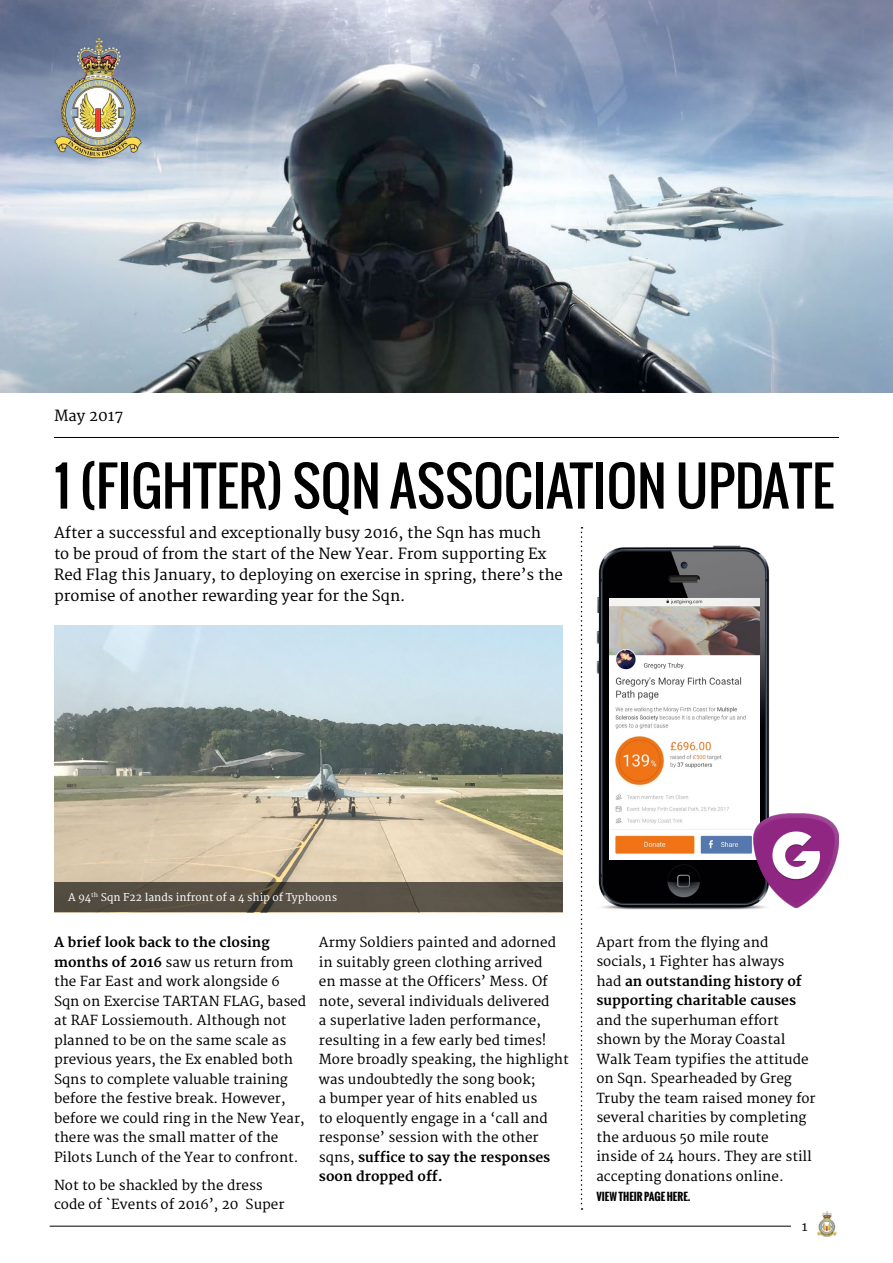
<style>
.page{position:relative;width:893px;height:1263px;background:#fff}
.page>*{position:absolute;margin:0;border:0;box-sizing:border-box;transform-origin:0 0}
.t1{font:52.8px "Oswald";color:#000}
.t2{font:15px/21px "Merriweather";color:#000}
.t3{font:13.5px/19.5px "Merriweather";color:#000}
.t4{font:12.75px "Merriweather";color:#000}
.t5{font:10.5px "Merriweather";color:#fff}
.t6{font:700 10.5px "Oswald";color:#000}
.s1{font-weight:700}
</style>
<div class="page">
<hr style="left:50px;top:1226px;width:741px;height:1px;background:#000">
<img style="left:817px;top:1211px;width:19px;height:26px">
<hr style="left:54px;top:437px;width:785px;height:1px;background:#000">
<img style="left:0;top:0;width:893px;height:392px">
<img style="left:48px;top:38px;width:95px;height:124px">
<img style="left:54px;top:625px;width:508px;height:257px">
<div style="left:54px;top:882px;width:508px;height:30px;background:#585044"></div>
<img style="left:580px;top:528px;width:190px;height:406px">
<img style="left:609px;top:598px;width:151px;height:261px">
<img style="left:753px;top:813px;width:86px;height:95px">
<svg style="left:581px;top:527px;width:1px;height:683px"></svg>
<p class="t2" style="left:54px;top:405px;width:71px">May 2017</p>
<h1 class="t1" style="left:54px;top:446px;width:782px">1 (FIGHTER) SQN ASSOCIATION UPDATE</h1>
<p class="t2" style="left:54px;top:523px;width:510px">After a successful and exceptionally busy 2016, the Sqn has much<br>to be proud of from the start of the New Year. From supporting Ex Red Flag this January, to deploying on exercise in spring, there’s the promise of another rewarding year for the Sqn.</p>
<p class="t5" style="left:68px;top:891px;width:270px">A 94<sup>th</sup> Sqn F22 lands infront of a 4 ship of Typhoons</p>
<p class="t3" style="left:54px;top:933px;width:254px"><span class="s1">A brief look back to the closing months of 2016</span> saw us return from the Far East and work alongside 6<br>Sqn on Exercise TARTAN FLAG, based at RAF Lossiemouth. Although not planned to be on the same scale as previous years, the Ex enabled both Sqns to complete valuable training before the festive break. However, before we could ring in the New Year, there was the small matter of the Pilots Lunch of the Year to confront.</p>
<p class="t3" style="left:54px;top:1175px;width:232px">Not to be shackled by the dress code of `Events of 2016’, 20 Super</p>
<p class="t3" style="left:319px;top:933px;width:251px">Army Soldiers painted and adorned in suitably green clothing arrived<br>en masse at the Officers’ Mess. Of note, several individuals delivered<br>a superlative laden performance, resulting in a few early bed times!<br>More broadly speaking, the highlight was undoubtedly the song book;<br>a bumper year of hits enabled us<br>to eloquently engage in a ‘call and response’ session with the other sqns, <span class="s1">suffice to say the responses soon dropped off.</span></p>
<p class="t3" style="left:596px;top:933px;width:207px">Apart from the flying and socials, 1 Fighter has always had <span class="s1">an outstanding history of supporting charitable causes</span></p>
<p class="t3" style="left:596px;top:1011px;width:221px">and the superhuman effort shown by the Moray Coastal<br>Walk Team typifies the attitude on Sqn. Spearheaded by Greg<br>Truby the team raised money for several charities by completing the arduous 50 mile route<br>inside of 24 hours. They are still accepting donations online.</p>
<p class="t6" style="left:596px;top:1188px;width:96px">VIEW THEIR PAGE HERE.</p>
<p class="t4" style="left:802px;top:1219px;width:7px">1</p>
</div>
